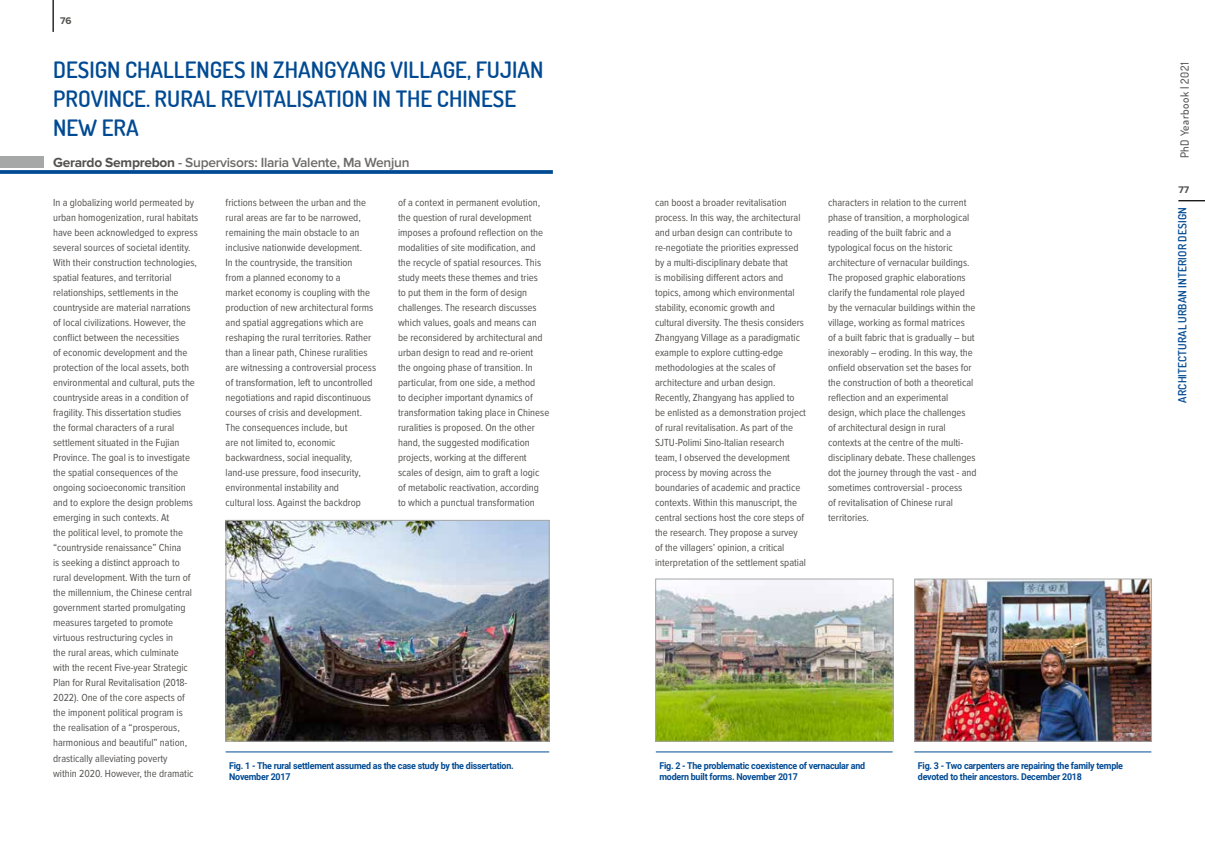
<style>
.page{position:relative;width:1205px;height:851px;background:#fff}
.page>*{position:absolute;margin:0;border:0;box-sizing:border-box;transform-origin:0 0}
.t1{font:600 22.5px/28.8px "Dosis";color:#004a93}
.t2{font:600 13.75px "Proxima Nova";letter-spacing:-.02em;color:#6c6a68}
.t3{font:600 11.25px "Dosis";letter-spacing:.01em;color:#004a93}
.t4{font:500 11.25px "Dosis";letter-spacing:.04em;color:#545250}
.t5{font:10.62px/15px "Proxima Nova Cond";color:#545250}
.t6{font:700 10px "Proxima Nova";color:#545250}
.t7{font:700 9.38px/11.2px "Roboto";letter-spacing:-.025em;color:#004a93;scale:.95 1}
.s1{font-weight:700;color:#545250}
</style>
<div class="page">
<hr style="left:53px;top:0;width:1px;height:32px;background:#000">
<svg style="left:1178px;top:200px;width:27px;height:1px"></svg>
<div style="left:0;top:156px;width:44px;height:11px;background:#a6a7a7"></div>
<svg style="left:0;top:170px;width:553px;height:4px;background:#0f5499"></svg>
<hr style="left:226px;top:751px;width:323px;height:1px;background:#004a93">
<hr style="left:656px;top:751px;width:236px;height:1px;background:#004a93">
<hr style="left:914px;top:751px;width:237px;height:1px;background:#004a93">
<img style="left:228px;top:522px;width:319px;height:217px">
<div style="left:226px;top:520px;width:323px;height:221px;border:1px solid #a6a7a7"></div>
<img style="left:657px;top:580px;width:234px;height:159px">
<div style="left:655px;top:578px;width:238px;height:163px;border:1px solid #a6a7a7"></div>
<img style="left:916px;top:580px;width:234px;height:159px">
<div style="left:914px;top:578px;width:238px;height:163px;border:1px solid #a6a7a7"></div>
<p class="t6" style="left:60px;top:15px;width:13px">76</p>
<h1 class="t1" style="left:53px;top:55px;width:492px">DESIGN CHALLENGES IN ZHANGYANG VILLAGE, FUJIAN<br>PROVINCE. RURAL REVITALISATION IN THE CHINESE<br>NEW ERA</h1>
<p class="t2" style="left:53px;top:154px;width:358px"><span class="s1">Gerardo Semprebon</span> - Supervisors: Ilaria Valente, Ma Wenjun</p>
<p class="t5" style="left:53px;top:195px;width:147px">In a globalizing world permeated by urban homogenization, rural habitats have been acknowledged to express several sources of societal identity.<br>With their construction technologies, spatial features, and territorial relationships, settlements in the countryside are material narrations of local civilizations. However, the conflict between the necessities<br>of economic development and the protection of the local assets, both environmental and cultural, puts the countryside areas in a condition of fragility. This dissertation studies<br>the formal characters of a rural settlement situated in the Fujian Province. The goal is to investigate the spatial consequences of the ongoing socioeconomic transition and to explore the design problems emerging in such contexts. At<br>the political level, to promote the “countryside renaissance” China<br>is seeking a distinct approach to rural development. With the turn of the millennium, the Chinese central government started promulgating measures targeted to promote virtuous restructuring cycles in<br>the rural areas, which culminate<br>with the recent Five-year Strategic Plan for Rural Revitalisation (2018- 2022). One of the core aspects of the imponent political program is<br>the realisation of a “prosperous, harmonious and beautiful” nation, drastically alleviating poverty<br>within 2020. However, the dramatic</p>
<p class="t5" style="left:226px;top:195px;width:152px">frictions between the urban and the rural areas are far to be narrowed, remaining the main obstacle to an inclusive nationwide development.<br>In the countryside, the transition<br>from a planned economy to a<br>market economy is coupling with the production of new architectural forms and spatial aggregations which are reshaping the rural territories. Rather than a linear path, Chinese ruralities are witnessing a controversial process of transformation, left to uncontrolled negotiations and rapid discontinuous courses of crisis and development.<br>The consequences include, but<br>are not limited to, economic backwardness, social inequality, land-use pressure, food insecurity, environmental instability and<br>cultural loss. Against the backdrop</p>
<p class="t5" style="left:398px;top:195px;width:153px">of a context in permanent evolution, the question of rural development imposes a profound reflection on the modalities of site modification, and the recycle of spatial resources. This study meets these themes and tries<br>to put them in the form of design challenges. The research discusses which values, goals and means can be reconsidered by architectural and urban design to read and re-orient<br>the ongoing phase of transition. In particular, from one side, a method<br>to decipher important dynamics of transformation taking place in Chinese ruralities is proposed. On the other hand, the suggested modification projects, working at the different scales of design, aim to graft a logic of metabolic reactivation, according to which a punctual transformation</p>
<p class="t5" style="left:655px;top:195px;width:153px">can boost a broader revitalisation process. In this way, the architectural and urban design can contribute to re-negotiate the priorities expressed by a multi-disciplinary debate that<br>is mobilising different actors and topics, among which environmental stability, economic growth and cultural diversity. The thesis considers Zhangyang Village as a paradigmatic example to explore cutting-edge methodologies at the scales of architecture and urban design.<br>Recently, Zhangyang has applied to be enlisted as a demonstration project of rural revitalisation. As part of the SJTU-Polimi Sino-Italian research team, I observed the development process by moving across the boundaries of academic and practice contexts. Within this manuscript, the central sections host the core steps of the research. They propose a survey of the villagers’ opinion, a critical interpretation of the settlement spatial</p>
<p class="t5" style="left:828px;top:195px;width:150px">characters in relation to the current phase of transition, a morphological reading of the built fabric and a typological focus on the historic architecture of vernacular buildings.<br>The proposed graphic elaborations clarify the fundamental role played by the vernacular buildings within the village, working as formal matrices<br>of a built fabric that is gradually – but inexorably – eroding. In this way, the onfield observation set the bases for the construction of both a theoretical reflection and an experimental design, which place the challenges<br>of architectural design in rural contexts at the centre of the multi&shy;disciplinary debate. These challenges dot the journey through the vast - and sometimes controversial - process<br>of revitalisation of Chinese rural territories.</p>
<p class="t7" style="left:229px;top:759px;width:301px">Fig. 1 - The rural settlement assumed as the case study by the dissertation.<br>November 2017</p>
<p class="t7" style="left:659px;top:759px;width:218px">Fig. 2 - The problematic coexistence of vernacular and modern built forms. November 2017</p>
<p class="t7" style="left:918px;top:759px;width:217px">Fig. 3 - Two carpenters are repairing the family temple devoted to their ancestors. December 2018</p>
<p class="t4" style="left:1177px;top:158px;width:97px;rotate:-90deg">PhD Yearbook | 2021</p>
<p class="t6" style="left:1178px;top:184px;width:12px">77</p>
<p class="t3" style="left:1175px;top:402px;width:196px;rotate:-90deg">ARCHITECTURAL URBAN INTERIOR DESIGN</p>
</div>
